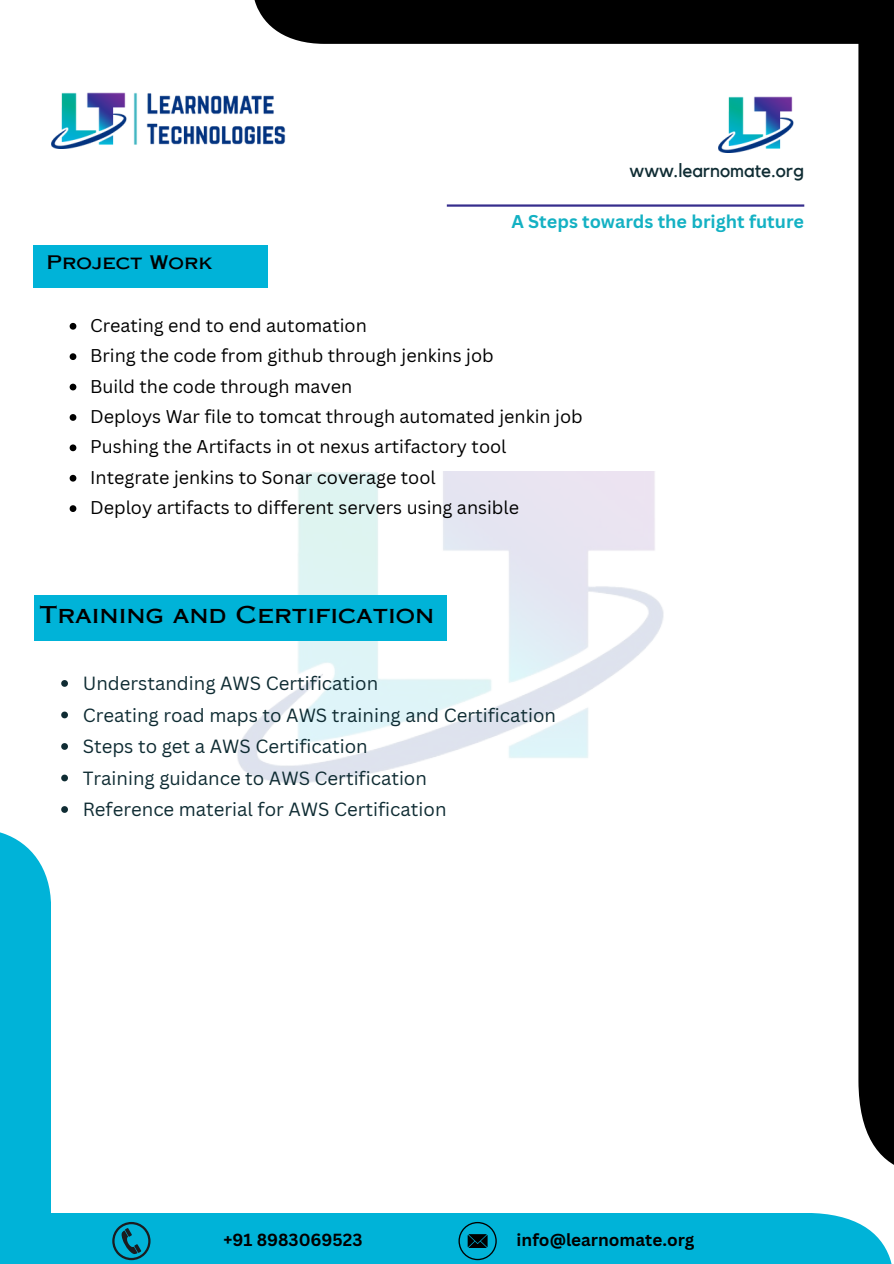
<style>
.page{position:relative;width:894px;height:1264px;background:#fff}
.page>*{position:absolute;margin:0;border:0;box-sizing:border-box;transform-origin:0 0}
.t1{font:23.1px "Copperplate Gothic LT Pro 31 AB";color:#000}
.t2{font:19.05px "Kollektif";color:#0f2c33}
.t3{font:18.6px "Canva Sans";color:#0f2c33}
.t4{font:18.6px "Copperplate Gothic LT Pro 31 AB";color:#000}
.t5{font:18px "Canva Sans";color:#000}
.t6{font:700 18px "Canva Sans";color:#14b1c3}
.t7{font:700 17.1px "Canva Sans";color:#000}
</style>
<div class="page">
<div style="left:252px;top:0;width:641px;height:44px;background:#000"></div>
<div style="left:858px;top:0;width:35px;height:1173px;background:#000"></div>
<div style="left:0;top:829px;width:51px;height:434px;background:#00b3d8"></div>
<div style="left:0;top:1212px;width:893px;height:51px;background:#00b3d8"></div>
<hr style="left:446px;top:204px;width:358px;height:3px;background:#362e8d">
<img style="left:237px;top:471px;width:427px;height:312px">
<svg style="left:112px;top:1222px;width:38px;height:38px"></svg>
<svg style="left:458px;top:1221px;width:38px;height:39px"></svg>
<img style="left:51px;top:92px;width:234px;height:57px">
<img style="left:718px;top:96px;width:76px;height:56px">
<svg style="left:70px;top:323px;width:6px;height:6px"></svg>
<svg style="left:70px;top:353px;width:6px;height:7px"></svg>
<svg style="left:70px;top:383px;width:6px;height:7px"></svg>
<svg style="left:70px;top:414px;width:6px;height:7px"></svg>
<svg style="left:70px;top:444px;width:6px;height:7px"></svg>
<svg style="left:70px;top:475px;width:6px;height:6px"></svg>
<svg style="left:70px;top:505px;width:6px;height:7px"></svg>
<div style="left:33px;top:245px;width:235px;height:42px;background:#00b3d8"></div>
<div style="left:34px;top:595px;width:413px;height:46px;background:#00b3d8"></div>
<svg style="left:61px;top:680px;width:7px;height:6px"></svg>
<svg style="left:61px;top:711px;width:7px;height:7px"></svg>
<svg style="left:61px;top:743px;width:7px;height:6px"></svg>
<svg style="left:61px;top:774px;width:7px;height:7px"></svg>
<svg style="left:61px;top:806px;width:7px;height:6px"></svg>
<p class="t2" style="left:629px;top:162px;width:176px">www.learnomate.org</p>
<h1 class="t4" style="left:47px;top:255px;width:168px">Project Work</h1>
<p class="t6" style="left:511px;top:209px;width:294px">A Steps towards the bright future</p>
<p class="t5" style="left:90px;top:313px;width:278px">Creating end to end automation</p>
<p class="t5" style="left:90px;top:343px;width:405px">Bring the code from github through jenkins job</p>
<p class="t5" style="left:90px;top:373px;width:264px">Build the code through maven</p>
<p class="t5" style="left:90px;top:404px;width:494px">Deploys War file to tomcat through automated jenkin job</p>
<p class="t5" style="left:90px;top:434px;width:418px">Pushing the Artifacts in ot nexus artifactory tool</p>
<p class="t5" style="left:90px;top:464px;width:347px">Integrate jenkins to Sonar coverage tool</p>
<p class="t5" style="left:90px;top:495px;width:430px">Deploy artifacts to different servers using ansible</p>
<p class="t1" style="left:39px;top:606px;width:396px">Training and Certification</p>
<p class="t3" style="left:83px;top:670px;width:297px">Understanding AWS Certification</p>
<p class="t3" style="left:83px;top:701px;width:475px">Creating road maps to AWS training and Certification</p>
<p class="t3" style="left:83px;top:733px;width:286px">Steps to get a AWS Certification</p>
<p class="t3" style="left:83px;top:764px;width:346px">Training guidance to AWS Certification</p>
<p class="t3" style="left:83px;top:796px;width:365px">Reference material for AWS Certification</p>
<p class="t7" style="left:223px;top:1227px;width:140px">+91 8983069523</p>
<h2 class="t7" style="left:516px;top:1227px;width:179px">info@learnomate.org</h2>
</div>
